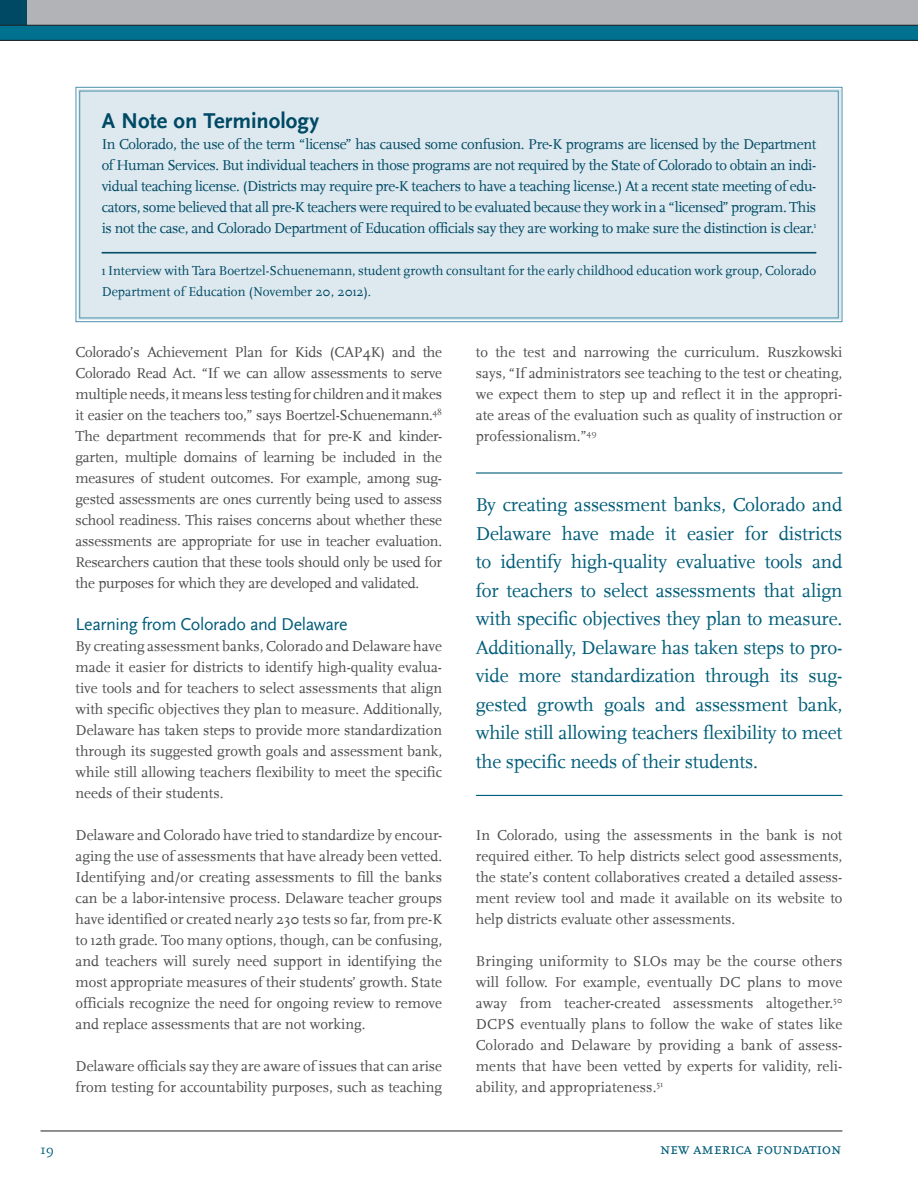
<style>
.page{position:relative;width:918px;height:1188px;background:#fff}
.page>*{position:absolute;margin:0;border:0;box-sizing:border-box;transform-origin:0 0}
.t1{font:700 22.5px "Scala Sans";color:#004964}
.t2{font:19.5px/28.5px "Scala";letter-spacing:-.01em;color:#005d79;text-align:justify}
.t3{font:18px "Scala Sans";letter-spacing:-.025em;color:#005d79}
.t4{font:16.5px "Scala Caps";letter-spacing:-.03em;color:#005d79}
.t5{font:15px/21px "Scala";color:#4b4c4d;text-align:justify}
.t6{font:15px/21px "Scala";letter-spacing:-.025em;color:#004964;text-align:justify}
.t7{font:13.5px/21px "Scala";color:#004964}
.t8{font:13.5px "Scala Caps";color:#005d79}
</style>
<div class="page">
<hr style="left:40px;top:1131px;width:802px;height:1px;background:#231f20">
<div style="left:0;top:2px;width:918px;height:39px;background:#00718e"></div>
<div style="left:0;top:0;width:27px;height:26px;background:#004964"></div>
<div style="left:27px;top:0;width:891px;height:26px;background:#b2b3b7"></div>
<hr style="left:0;top:40px;width:918px;height:1px;background:#231f20">
<hr style="left:0;top:25px;width:918px;height:1px;background:#231f20">
<hr style="left:476px;top:472px;width:366px;height:2px;background:#005d79">
<hr style="left:476px;top:795px;width:366px;height:1px;background:#005d79">
<div style="left:75px;top:87px;width:768px;height:235px;background:#dde9ef"></div>
<hr style="left:102px;top:252px;width:714px;height:1px;background:#004964">
<hr style="left:102px;top:253px;width:714px;height:1px;background:#004964">
<h1 class="t1" style="left:102px;top:108px;width:219px">A Note on Terminology</h1>
<p class="t6" style="left:102px;top:134px;width:716px">In Colorado, the use of the term “license” has caused some confusion. Pre-K programs are licensed by the Department of Human Services. But individual teachers in those programs are not required by the State of Colorado to obtain an indi&shy;vidual teaching license. (Districts may require pre-K teachers to have a teaching license.) At a recent state meeting of edu&shy;cators, some believed that all pre-K teachers were required to be evaluated because they work in a “licensed” program. This is not the case, and Colorado Department of Education officials say they are working to make sure the distinction is clear.<sup>1</sup></p>
<p class="t7" style="left:102px;top:261px;width:716px">1 Interview with Tara Boertzel-Schuenemann, student growth consultant for the early childhood education work group, Colorado<br>Department of Education (November 20, 2012).</p>
<p class="t5" style="left:76px;top:342px;width:368px">Colorado’s Achievement Plan for Kids (CAP4K) and the Colorado Read Act. “If we can allow assessments to serve multiple needs, it means less testing for children and it makes it easier on the teachers too,” says Boertzel-Schuenemann.<sup>48<br></sup>The department recommends that for pre-K and kinder&shy;garten, multiple domains of learning be included in the measures of student outcomes. For example, among sug&shy;gested assessments are ones currently being used to assess school readiness. This raises concerns about whether these assessments are appropriate for use in teacher evaluation.<br>Researchers caution that these tools should only be used for the purposes for which they are developed and validated.</p>
<p class="t3" style="left:76px;top:614px;width:274px">Learning from Colorado and Delaware</p>
<p class="t5" style="left:76px;top:636px;width:368px">By creating assessment banks, Colorado and Delaware have made it easier for districts to identify high-quality evalua&shy;tive tools and for teachers to select assessments that align with specific objectives they plan to measure. Additionally, Delaware has taken steps to provide more standardization through its suggested growth goals and assessment bank, while still allowing teachers flexibility to meet the specific needs of their students.</p>
<p class="t5" style="left:76px;top:825px;width:368px">Delaware and Colorado have tried to standardize by encour&shy;aging the use of assessments that have already been vetted.<br>Identifying and/or creating assessments to fill the banks can be a labor-intensive process. Delaware teacher groups have identified or created nearly 230 tests so far, from pre-K to 12th grade. Too many options, though, can be confusing, and teachers will surely need support in identifying the most appropriate measures of their students’ growth. State officials recognize the need for ongoing review to remove and replace assessments that are not working.</p>
<p class="t5" style="left:76px;top:1056px;width:368px">Delaware officials say they are aware of issues that can arise from testing for accountability purposes, such as teaching</p>
<p class="t5" style="left:476px;top:342px;width:368px">to the test and narrowing the curriculum. Ruszkowski says, “If administrators see teaching to the test or cheating, we expect them to step up and reflect it in the appropri&shy;ate areas of the evaluation such as quality of instruction or professionalism.”<sup>49</sup></p>
<p class="t2" style="left:476px;top:491px;width:368px">By creating assessment banks, Colorado and Delaware have made it easier for districts to identify high-quality evaluative tools and for teachers to select assessments that align with specific objectives they plan to measure.<br>Additionally, Delaware has taken steps to pro&shy;vide more standardization through its sug&shy;gested growth goals and assessment bank, while still allowing teachers flexibility to meet the specific needs of their students.</p>
<p class="t5" style="left:476px;top:825px;width:368px">In Colorado, using the assessments in the bank is not required either. To help districts select good assessments, the state’s content collaboratives created a detailed assess&shy;ment review tool and made it available on its website to help districts evaluate other assessments.</p>
<p class="t5" style="left:476px;top:951px;width:368px">Bringing uniformity to SLOs may be the course others will follow. For example, eventually DC plans to move away from teacher-created assessments altogether.<sup>50<br></sup>DCPS eventually plans to follow the wake of states like Colorado and Delaware by providing a bank of assess&shy;ments that have been vetted by experts for validity, reli&shy;ability, and appropriateness.<sup>51</sup></p>
<p class="t8" style="left:40px;top:1142px;width:15px">19</p>
<p class="t4" style="left:660px;top:1139px;width:183px">new america foundation</p>
</div>
